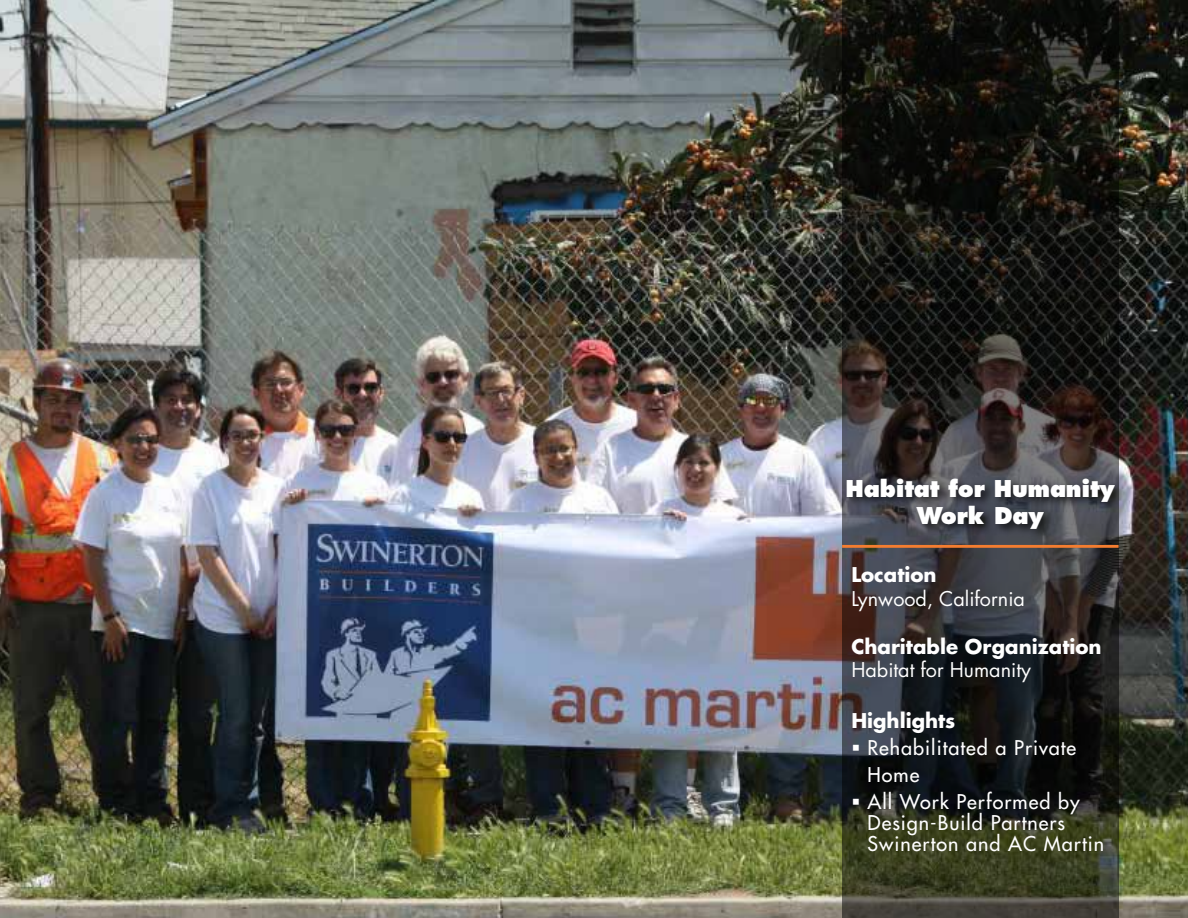
<style>
.page{position:relative;width:1188px;height:918px;background:#fff}
.page>*{position:absolute;margin:0;border:0;box-sizing:border-box;transform-origin:0 0}
.t1{font:800 22.5px/27px "Futura Std";letter-spacing:-.01em;color:#fff;text-align:center}
.t2{font:500 19.8px/27px "Futura Std";letter-spacing:.05em;color:#fff}
.t3{font:700 19.8px "Futura Std";color:#fff}
.t4{font:19.8px "Futura Std";color:#fff}
</style>
<div class="page">
<img style="left:0;top:1px;width:1188px;height:917px">
<svg style="left:842px;top:0;width:276px;height:918px"></svg>
<div style="left:844px;top:474px;width:283px;height:67px;background:#000;opacity:.75"></div>
<hr style="left:842px;top:545px;width:277px;height:3px;background:#f47d30">
<svg style="left:853px;top:745px;width:6px;height:6px"></svg>
<svg style="left:853px;top:799px;width:6px;height:6px"></svg>
<p class="t1" style="left:846px;top:475px;width:270px">Habitat for Humanity<br>Work Day</p>
<p class="t3" style="left:851px;top:562px;width:87px">Location</p>
<p class="t4" style="left:851px;top:586px;width:175px">Lynwood, California</p>
<p class="t3" style="left:851px;top:633px;width:252px">Charitable Organization</p>
<p class="t4" style="left:851px;top:657px;width:181px">Habitat for Humanity</p>
<p class="t3" style="left:851px;top:708px;width:106px">Highlights</p>
<p class="t2" style="left:868px;top:734px;width:214px">Rehabilitated a Private<br>Home<br>All Work Performed by</p>
<p class="t2" style="left:868px;top:812px;width:238px;line-height:21px">Design-Build Partners<br>Swinerton and AC Martin</p>
</div>
